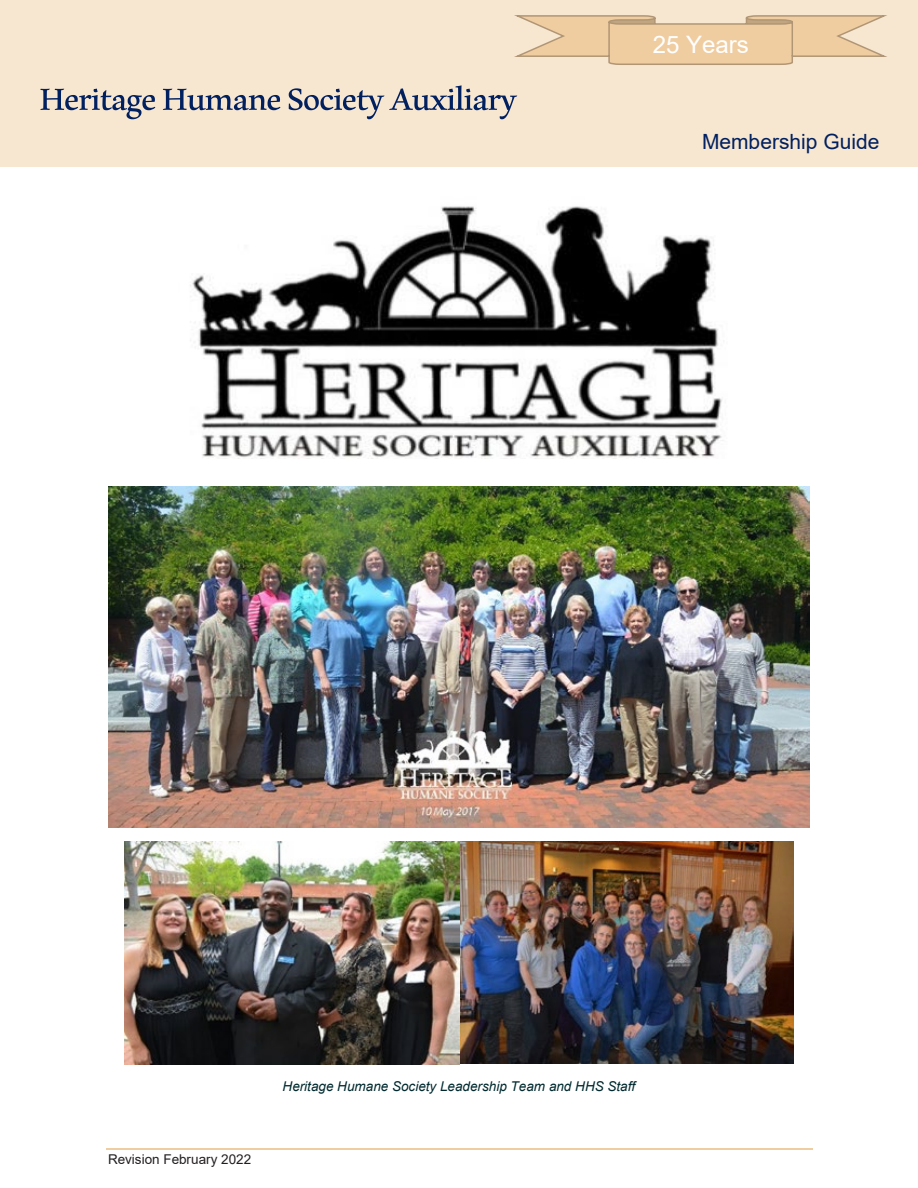
<style>
.page{position:relative;width:918px;height:1188px;background:#fff}
.page>*{position:absolute;margin:0;border:0;box-sizing:border-box;transform-origin:0 0}
.t1{font:54px "Aldhabi";letter-spacing:-.015em;color:#002060}
.t2{font:24px "Arial";color:#fff}
.t3{font:21px "Arial";color:#002060}
.t4{font:italic 13.5px "Arial";color:#00292e}
.t5{font:13.5px "Arial";color:#231f20}
</style>
<div class="page">
<div style="left:0;top:0;width:918px;height:166px;background:#f7e6d0"></div>
<hr style="left:106px;top:1148px;width:706px;height:1px;background:#f0cda1">
<svg style="left:514px;top:15px;width:373px;height:50px"></svg>
<img style="left:108px;top:486px;width:702px;height:342px">
<img style="left:125px;top:842px;width:668px;height:222px">
<img style="left:190px;top:206px;width:533px;height:253px">
<h1 class="t1" style="left:39px;top:52px;width:479px">Heritage Humane Society Auxiliary</h1>
<h2 class="t2" style="left:653px;top:28px;width:98px">25 Years</h2>
<h3 class="t3" style="left:702px;top:127px;width:179px">Membership Guide</h3>
<p class="t5" style="left:108px;top:1150px;width:145px">Revision February 2022</p>
<p class="t4" style="left:283px;top:1077px;width:354px">Heritage Humane Society Leadership Team and HHS Staff</p>
</div>
